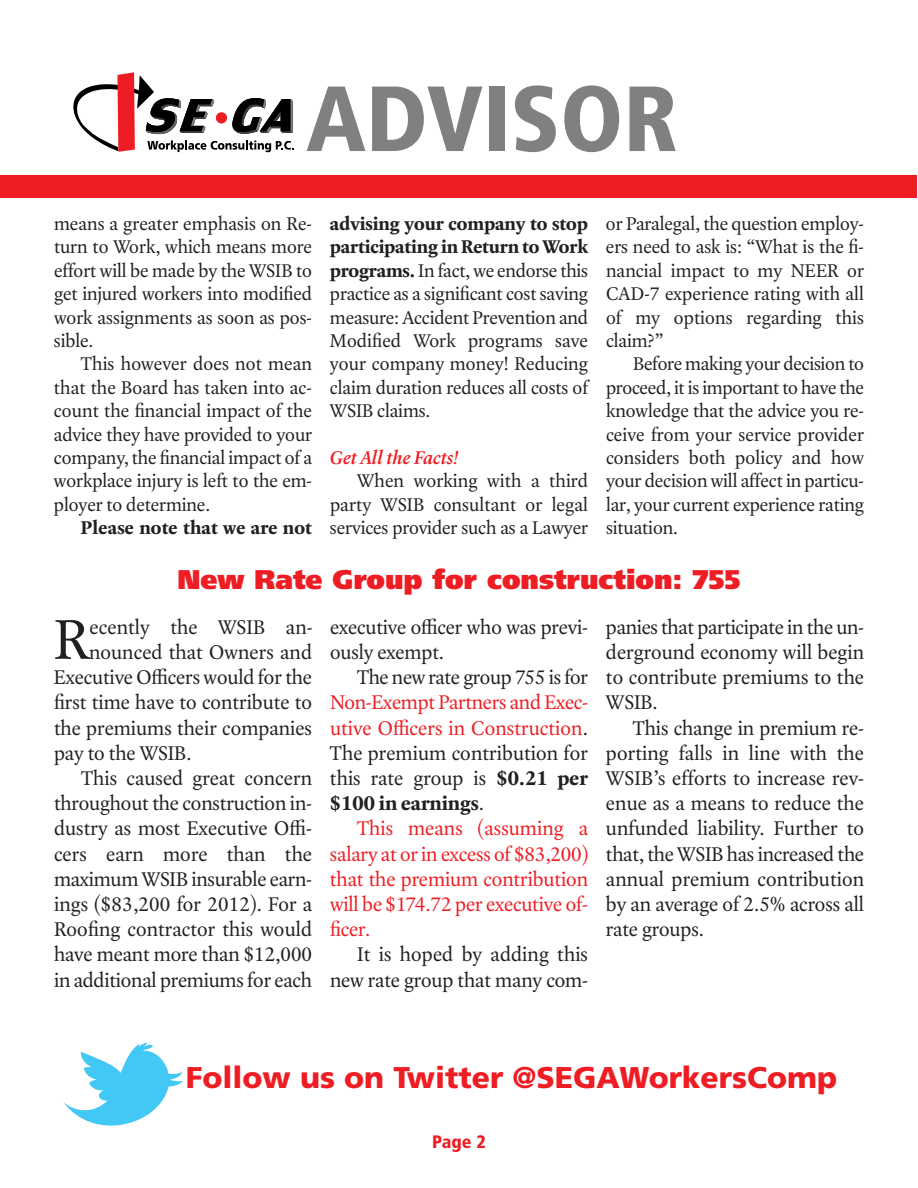
<style>
.page{position:relative;width:918px;height:1188px;background:#fff}
.page>*{position:absolute;margin:0;border:0;box-sizing:border-box;transform-origin:0 0}
.t1{font:59.55px "Laurentian Std";color:#231f20}
.t2{font:900 30px "Frutiger LT Std";color:#ee1d23}
.t3{font:900 27px "Frutiger LT Std";color:#ee1d23}
.t4{font:21px/25.2px "Laurentian Std";letter-spacing:.005em;color:#231f20;text-align:justify}
.t5{font:21px/25.2px "Laurentian Std";color:#ee1d23;text-align:justify}
.t6{font:19.5px/23.4px "Laurentian Std";color:#231f20;text-align:justify}
.t7{font:700 19.5px "Laurentian Std";letter-spacing:.01em;color:#231f20}
.t8{font:italic 600 19.5px "Laurentian Std";color:#ee1d23}
.t9{font:900 condensed 18px "Frutiger LT Std";color:#ee1d23}
.s1{font-weight:700}
.s2{color:#231f20}
.s3{font-weight:700;color:#231f20}
</style>
<div class="page">
<svg style="left:73px;top:72px;width:221px;height:80px"></svg>
<svg style="left:307px;top:87px;width:58px;height:64px"></svg>
<svg style="left:372px;top:87px;width:110px;height:64px"></svg>
<div style="left:489px;top:87px;width:15px;height:64px;background:#808080"></div>
<svg style="left:515px;top:85px;width:41px;height:67px"></svg>
<svg style="left:564px;top:85px;width:55px;height:67px"></svg>
<svg style="left:630px;top:87px;width:46px;height:64px"></svg>
<div style="left:0;top:176px;width:917px;height:22px;background:#ee1d23"></div>
<svg style="left:63px;top:1043px;width:120px;height:83px"></svg>
<p class="t6" style="left:54px;top:213px;width:260px">means a greater emphasis on Re&shy;turn to Work, which means more effort will be made by the WSIB to get injured workers into modified work assignments as soon as pos&shy;sible.</p>
<p class="t6" style="left:54px;top:354px;width:260px;text-indent:27px">This however does not mean that the Board has taken into ac&shy;count the financial impact of the advice they have provided to your company, the financial impact of a workplace injury is left to the em&shy;ployer to determine.</p>
<p class="t7" style="left:81px;top:520px;width:232px">Please note that we are not</p>
<p class="t6" style="left:606px;top:213px;width:260px">or Paralegal, the question employ&shy;ers need to ask is: “What is the fi&shy;nancial impact to my NEER or CAD-7 experience rating with all of my options regarding this claim?”</p>
<p class="t6" style="left:606px;top:354px;width:260px;text-indent:27px">Before making your decision to proceed, it is important to have the knowledge that the advice you re&shy;ceive from your service provider considers both policy and how your decision will affect in particu&shy;lar, your current experience rating situation.</p>
<h3 class="t3" style="left:178px;top:569px;width:564px">New Rate Group for construction: 755</h3>
<p class="t6" style="left:330px;top:213px;width:260px"><span class="s1">advising your company to stop participating in Return to Work programs.</span> In fact, we endorse this practice as a significant cost saving measure: Accident Prevention and Modified Work programs save your company money! Reducing claim duration reduces all costs of WSIB claims.</p>
<p class="t8" style="left:330px;top:450px;width:130px">Get All the Facts!</p>
<p class="t6" style="left:330px;top:471px;width:259px;text-indent:27px">When working with a third party WSIB consultant or legal services provider such as a Lawyer</p>
<h1 class="t1" style="left:54px;top:615px;width:37px">R</h1>
<p class="t4" style="left:90px;top:616px;width:224px">ecently the WSIB an-</p>
<p class="t4" style="left:89px;top:641px;width:224px">nounced that Owners and</p>
<p class="t4" style="left:54px;top:666px;width:260px">Executive Officers would for the</p>
<p class="t4" style="left:54px;top:692px;width:260px">first time have to contribute to</p>
<p class="t4" style="left:54px;top:717px;width:259px">the premiums their companies</p>
<p class="t4" style="left:54px;top:742px;width:139px">pay to the WSIB.</p>
<p class="t4" style="left:81px;top:767px;width:232px">This caused great concern</p>
<p class="t4" style="left:54px;top:792px;width:260px">throughout the construction in-</p>
<p class="t4" style="left:54px;top:818px;width:259px">dustry as most Executive Offi-</p>
<p class="t4" style="left:54px;top:843px;width:260px">cers earn more than the</p>
<p class="t4" style="left:54px;top:868px;width:260px">maximum WSIB insurable earn-</p>
<p class="t4" style="left:54px;top:893px;width:259px">ings ($83,200 for 2012). For a</p>
<p class="t4" style="left:54px;top:918px;width:259px">Roofing contractor this would</p>
<p class="t4" style="left:54px;top:944px;width:260px">have meant more than $12,000</p>
<p class="t4" style="left:54px;top:969px;width:259px">in additional premiums for each</p>
<p class="t4" style="left:330px;top:616px;width:259px">executive officer who was previ&shy;ously exempt.</p>
<p class="t4" style="left:357px;top:666px;width:232px">The new rate group 755 is for</p>
<p class="t5" style="left:330px;top:692px;width:260px">Non-Exempt Partners and Exec&shy;utive Officers in Construction<span class="s2">.<br>The premium contribution for this rate group is</span> <span class="s3">$0.21 per $100 in earnings</span><span class="s2">.</span></p>
<p class="t5" style="left:330px;top:818px;width:260px;text-indent:27px">This means (assuming a salary at or in excess of $83,200) that the premium contribution will be $174.72 per executive of&shy;ficer.</p>
<p class="t4" style="left:330px;top:944px;width:259px;text-align:right">It is hoped by adding this new rate group that many com-</p>
<p class="t4" style="left:606px;top:616px;width:260px">panies that participate in the un&shy;derground economy will begin to contribute premiums to the WSIB.</p>
<p class="t4" style="left:606px;top:717px;width:260px;text-indent:27px">This change in premium re&shy;porting falls in line with the WSIB’s efforts to increase rev&shy;enue as a means to reduce the unfunded liability. Further to that, the WSIB has increased the annual premium contribution by an average of 2.5% across all rate groups.</p>
<h2 class="t2" style="left:186px;top:1065px;width:653px">Follow us on Twitter @SEGAWorkersComp</h2>
<p class="t9" style="left:432px;top:1134px;width:55px">Page 2</p>
</div>
